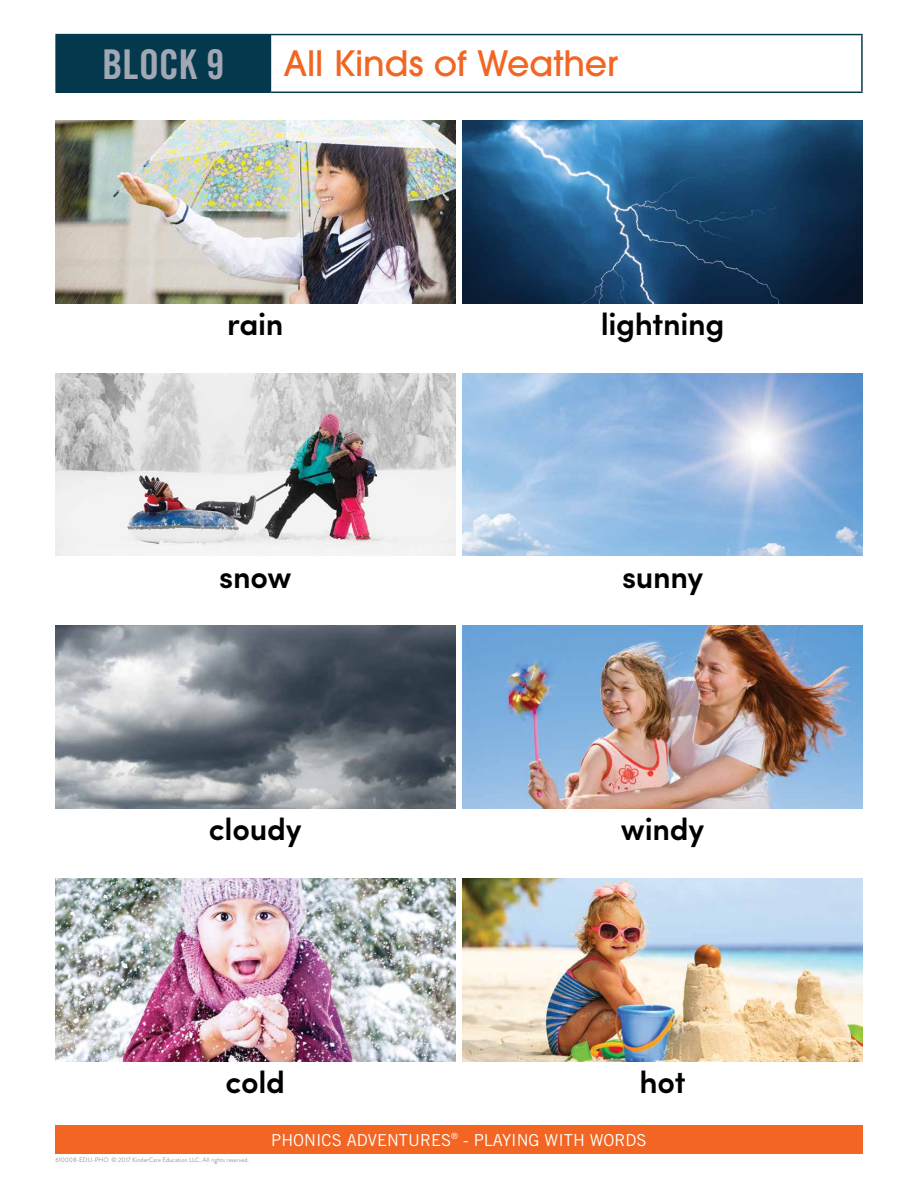
<style>
.page{position:relative;width:918px;height:1188px;background:#fff}
.page>*{position:absolute;margin:0;border:0;box-sizing:border-box;transform-origin:0 0}
.t1{font:40.95px "Trade Gothic Bold Cond Twenty";letter-spacing:-.01em;color:#a2a8b3}
.t2{font:500 34.8px "ITC Avant Garde Std";letter-spacing:-.005em;color:#f26522}
.t3{font:600 31.05px "Sofia Pro";letter-spacing:-.01em;color:#000}
.t4{font:16.5px "Trade Gothic";color:#fff}
.t5{font:6.45px "Brandon Grotesque";color:#939598}
</style>
<div class="page">
<div style="left:55px;top:1125px;width:808px;height:29px;background:#f26522"></div>
<img style="left:463px;top:121px;width:400px;height:182px">
<img style="left:463px;top:373px;width:400px;height:183px">
<img style="left:463px;top:626px;width:400px;height:183px">
<img style="left:463px;top:879px;width:400px;height:182px">
<img style="left:55px;top:121px;width:400px;height:182px">
<img style="left:55px;top:373px;width:400px;height:183px">
<img style="left:55px;top:626px;width:400px;height:183px">
<img style="left:55px;top:879px;width:400px;height:182px">
<div style="left:56px;top:35px;width:214px;height:57px;background:#04394d"></div>
<hr style="left:55px;top:34px;width:215px;height:1px;background:#04394d">
<hr style="left:55px;top:35px;width:2px;height:57px;background:#04394d">
<hr style="left:270px;top:34px;width:593px;height:1px;background:#04394d">
<hr style="left:270px;top:35px;width:1px;height:57px;background:#04394d">
<hr style="left:861px;top:35px;width:2px;height:57px;background:#04394d">
<hr style="left:55px;top:92px;width:215px;height:1px;background:#04394d">
<hr style="left:270px;top:92px;width:593px;height:1px;background:#04394d">
<h1 class="t1" style="left:102px;top:40px;width:124px">BLOCK 9</h1>
<h2 class="t2" style="left:284px;top:41px;width:336px">All Kinds of Weather</h2>
<h3 class="t3" style="left:227px;top:300px;width:58px">rain</h3>
<h3 class="t3" style="left:601px;top:300px;width:125px">lightning</h3>
<h3 class="t3" style="left:219px;top:553px;width:74px">snow</h3>
<h3 class="t3" style="left:622px;top:553px;width:83px">sunny</h3>
<h3 class="t3" style="left:209px;top:806px;width:94px">cloudy</h3>
<h3 class="t3" style="left:621px;top:806px;width:85px">windy</h3>
<h3 class="t3" style="left:226px;top:1059px;width:61px">cold</h3>
<h3 class="t3" style="left:640px;top:1059px;width:48px">hot</h3>
<p class="t5" style="left:55px;top:1156px;width:195px">610008-EDU-PHO © 2017 KinderCare Education LLC. All rights reserved.</p>
<h3 class="t4" style="left:271px;top:1130px;width:377px">PHONICS ADVENTURES<sup>®</sup> - PLAYING WITH WORDS</h3>
</div>
